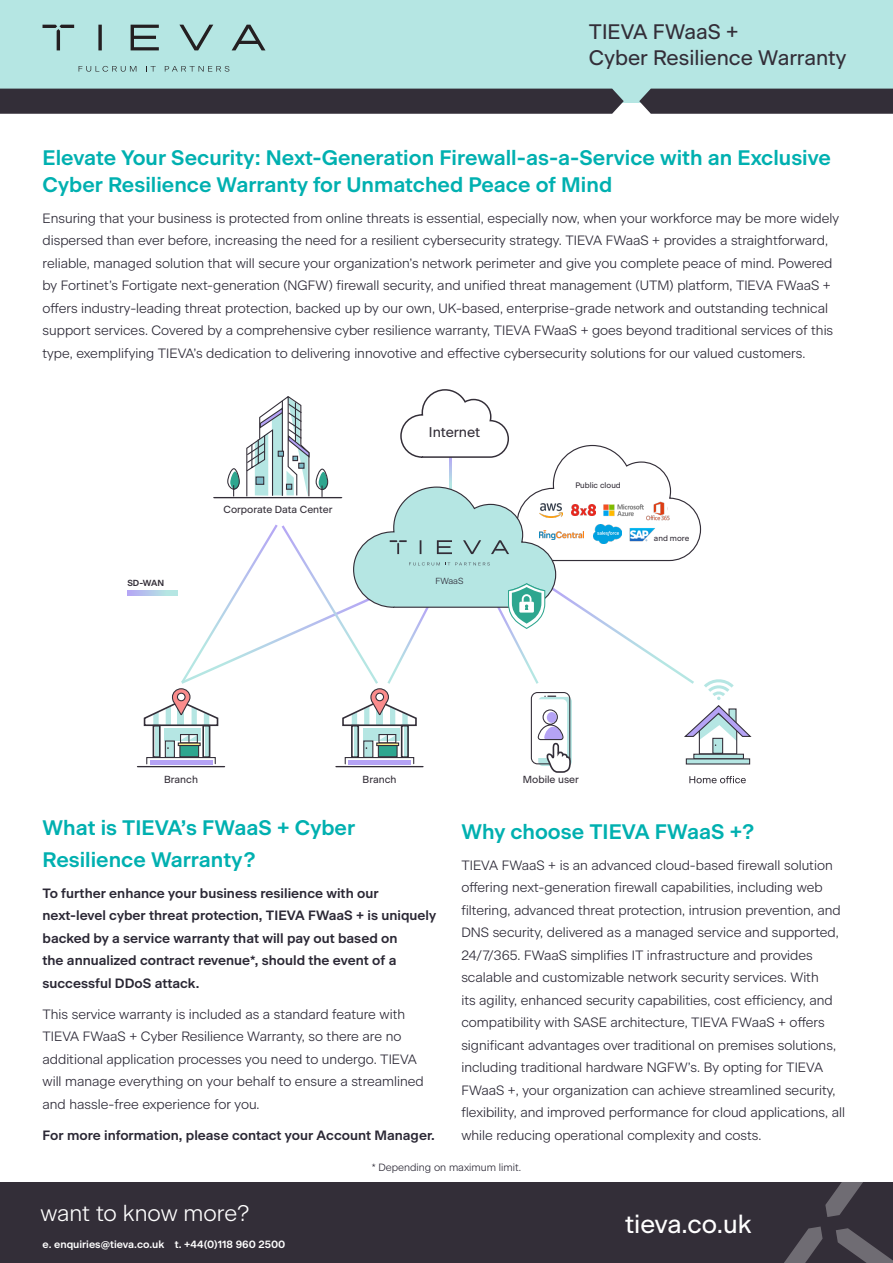
<style>
.page{position:relative;width:893px;height:1263px;background:#fff}
.page>*{position:absolute;margin:0;border:0;box-sizing:border-box;transform-origin:0 0}
.t1{font:25.5px "Beausite Classic";color:#fff}
.t2{font:300 22.5px "Beausite Classic";color:#fff}
.t3{font:600 21px/27px "Beausite Classic";color:#00b0b0}
.t4{font:21px "Beausite Classic";color:#332e38}
.t5{font:14.1px "Beausite Classic";color:#332e38}
.t6{font:300 13.5px/22.5px "Beausite Classic";color:#2b2835}
.t7{font:600 13.5px/22.5px "Beausite Classic";color:#2b2835}
.t8{font:600 10.5px "Beausite Classic";color:#fff}
.t9{font:300 10.5px "Beausite Classic";color:#2b2835}
.t10{font:10.2px "Beausite Classic";color:#332e38}
.t11{font:600 8.85px "Beausite Classic";color:#332e38}
.t12{font:300 8.85px "Beausite Classic";color:#2b2835}
.t13{font:7.95px "Beausite Classic";color:#332e38}
</style>
<div class="page">
<div style="left:0;top:0;width:893px;height:103px;background:#b5e6e3"></div>
<div style="left:0;top:89px;width:893px;height:25px;background:#332e38"></div>
<svg style="left:43px;top:25px;width:222px;height:25px"></svg>
<svg style="left:79px;top:66px;width:57px;height:6px"></svg>
<svg style="left:146px;top:66px;width:10px;height:6px"></svg>
<svg style="left:165px;top:66px;width:64px;height:6px"></svg>
<div style="left:0;top:1183px;width:893px;height:80px;background:#332e38"></div>
<svg style="left:836px;top:1228px;width:57px;height:35px"></svg>
<svg style="left:825px;top:1182px;width:53px;height:35px"></svg>
<svg style="left:784px;top:1226px;width:39px;height:37px"></svg>
<hr style="left:137px;top:766px;width:88px;height:1px;background:#332e38">
<div style="left:127px;top:591px;width:50px;height:5px;background:#b5b2f1"></div>
<svg style="left:143px;top:389px;width:609px;height:394px"></svg>
<p class="t4" style="left:589px;top:15px;width:151px">TIEVA FWaaS +</p>
<p class="t4" style="left:589px;top:42px;width:259px">Cyber Resilience Warranty</p>
<p class="t3" style="left:43px;top:142px;width:790px">Elevate Your Security: Next-Generation Firewall-as-a-Service with an Exclusive<br>Cyber Resilience Warranty for Unmatched Peace of Mind</p>
<p class="t6" style="left:43px;top:206px;width:798px">Ensuring that your business is protected from online threats is essential, especially now, when your workforce may be more widely dispersed than ever before, increasing the need for a resilient cybersecurity strategy. TIEVA FWaaS + provides a straightforward, reliable, managed solution that will secure your organization’s network perimeter and give you complete peace of mind. Powered by Fortinet’s Fortigate next-generation (NGFW) firewall security, and unified threat management (UTM) platform, TIEVA FWaaS + offers industry-leading threat protection, backed up by our own, UK-based, enterprise-grade network and outstanding technical support services. Covered by a comprehensive cyber resilience warranty, TIEVA FWaaS + goes beyond traditional services of this type, exemplifying TIEVA’s dedication to delivering innovotive and effective cybersecurity solutions for our valued customers.</p>
<p class="t10" style="left:224px;top:502px;width:110px">Corporate Data Center</p>
<p class="t5" style="left:429px;top:422px;width:53px">Internet</p>
<p class="t11" style="left:127px;top:576px;width:38px">SD-WAN</p>
<p class="t12" style="left:435px;top:574px;width:30px">FWaaS</p>
<p class="t13" style="left:575px;top:479px;width:47px">Public cloud</p>
<p class="t13" style="left:654px;top:532px;width:37px">and more</p>
<p class="t10" style="left:164px;top:772px;width:35px">Branch</p>
<p class="t10" style="left:363px;top:772px;width:35px">Branch</p>
<p class="t10" style="left:523px;top:772px;width:58px">Mobile user</p>
<p class="t3" style="left:43px;top:813px;width:314px">What is TIEVA’s FWaaS + Cyber</p>
<p class="t3" style="left:43px;top:844px;width:215px">Resilience Warranty?</p>
<p class="t7" style="left:43px;top:881px;width:395px">To further enhance your business resilience with our next-level cyber threat protection, TIEVA FWaaS + is uniquely backed by a service warranty that will pay out based on<br>the annualized contract revenue*, should the event of a successful DDoS attack.</p>
<p class="t6" style="left:43px;top:1001px;width:383px">This service warranty is included as a standard feature with TIEVA FWaaS + Cyber Resilience Warranty, so there are no additional application processes you need to undergo. TIEVA will manage everything on your behalf to ensure a streamlined and hassle-free experience for you.</p>
<p class="t7" style="left:43px;top:1123px;width:394px">For more information, please contact your Account Manager.</p>
<p class="t3" style="left:461px;top:816px;width:295px">Why choose TIEVA FWaaS +?</p>
<p class="t6" style="left:461px;top:852px;width:385px">TIEVA FWaaS + is an advanced cloud-based firewall solution offering next-generation firewall capabilities, including web filtering, advanced threat protection, intrusion prevention, and DNS security, delivered as a managed service and supported, 24/7/365. FWaaS simplifies IT infrastructure and provides scalable and customizable network security services. With<br>its agility, enhanced security capabilities, cost efficiency, and compatibility with SASE architecture, TIEVA FWaaS + offers significant advantages over traditional on premises solutions, including traditional hardware NGFW’s. By opting for TIEVA FWaaS +, your organization can achieve streamlined security, flexibility, and improved performance for cloud applications, all while reducing operational complexity and costs.</p>
<p class="t2" style="left:40px;top:1196px;width:211px">want to know more?</p>
<p class="t8" style="left:43px;top:1236px;width:244px">e. enquiries@tieva.co.uk t. +44(0)118 960 2500</p>
<p class="t9" style="left:372px;top:1159px;width:151px">* Depending on maximum limit.</p>
<p class="t1" style="left:625px;top:1205px;width:128px">tieva.co.uk</p>
</div>
